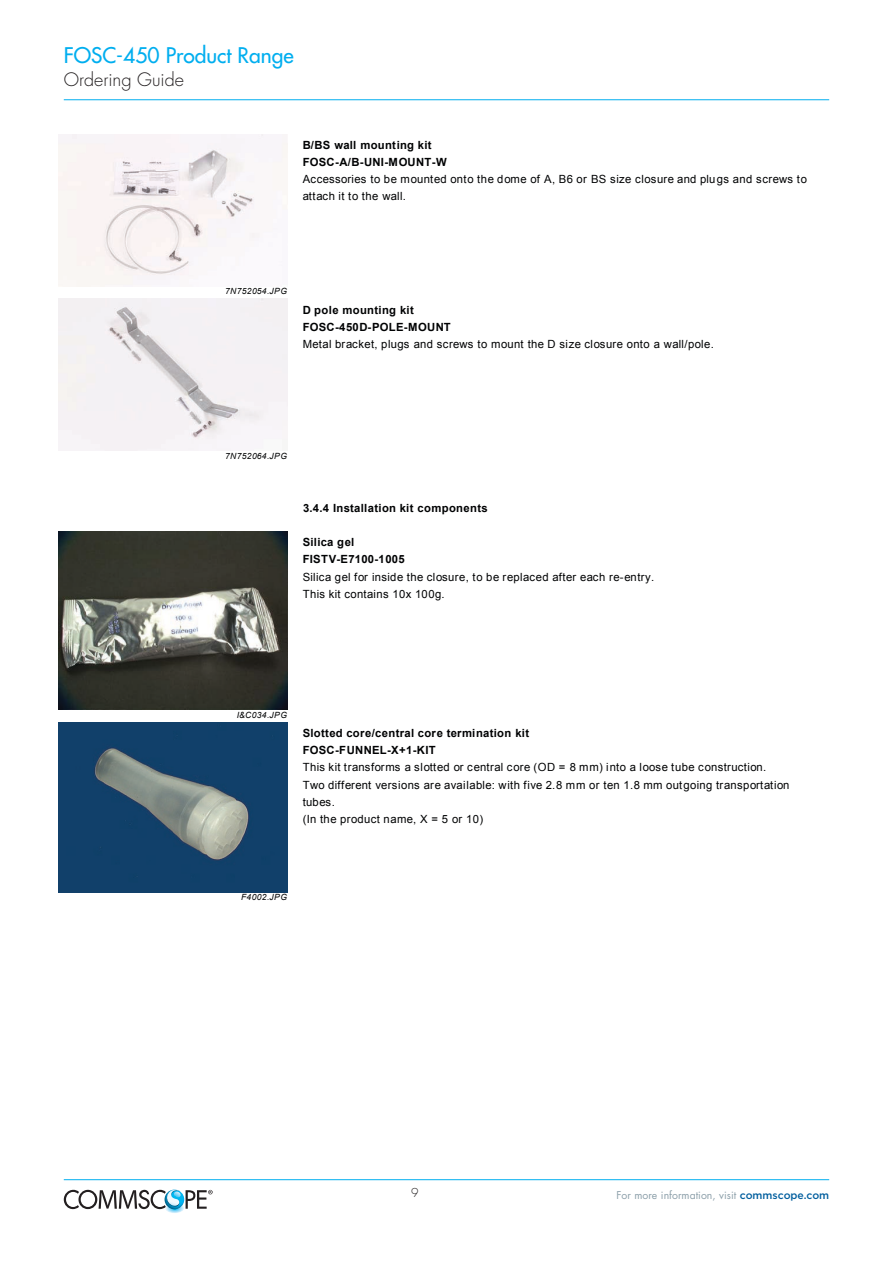
<style>
.page{position:relative;width:893px;height:1263px;background:#fff}
.page>*{position:absolute;margin:0;border:0;box-sizing:border-box;transform-origin:0 0}
.t1{font:500 21px "Futura Std";color:#00aeef}
.t2{font:300 18px "Futura Std";color:#231f20}
.t3{font:300 12px "Futura Std";color:#231f20}
.t4{font:11.25px/17.1px "Arial";letter-spacing:.025em;color:#010203}
.t5{font:700 11.25px "Arial";letter-spacing:.025em;color:#010203}
.t6{font:10.5px "Futura Std";color:#8da0aa}
.t7{font:italic 8.55px "Arial";letter-spacing:.045em;color:#010203}
.s1{font-weight:700}
.s2{font-family:"Gotham";font-weight:500;color:#005e9e}
</style>
<div class="page">
<hr style="left:64px;top:1179px;width:765px;height:1px;background:#00aeef">
<hr style="left:64px;top:99px;width:765px;height:1px;background:#00aeef">
<svg style="left:64px;top:1189px;width:149px;height:24px"></svg>
<img style="left:58px;top:134px;width:229px;height:152px">
<img style="left:58px;top:299px;width:229px;height:152px">
<img style="left:58px;top:532px;width:229px;height:178px">
<img style="left:58px;top:722px;width:229px;height:170px">
<h1 class="t1" style="left:64px;top:42px;width:231px">FOSC-450 Product Range</h1>
<h2 class="t2" style="left:64px;top:68px;width:122px">Ordering Guide</h2>
<p class="t4" style="left:303px;top:137px;width:506px"><span class="s1">B/BS wall mounting kit<br>FOSC-A/B-UNI-MOUNT-W<br></span>Accessories to be mounted onto the dome of A, B6 or BS size closure and plugs and screws to attach it to the wall.</p>
<p class="t7" style="left:225px;top:285px;width:64px">7N752054.JPG</p>
<p class="t4" style="left:303px;top:301px;width:413px"><span class="s1">D pole mounting kit<br>FOSC-450D-POLE-MOUNT<br></span>Metal bracket, plugs and screws to mount the D size closure onto a wall/pole.</p>
<p class="t7" style="left:225px;top:450px;width:64px">7N752064.JPG</p>
<p class="t5" style="left:303px;top:501px;width:186px">3.4.4 Installation kit components</p>
<p class="t4" style="left:303px;top:534px;width:353px"><span class="s1">Silica gel<br>FISTV-E7100-1005<br></span>Silica gel for inside the closure, to be replaced after each re-entry.<br>This kit contains 10x 100g.</p>
<p class="t7" style="left:237px;top:709px;width:52px">I&amp;C034.JPG</p>
<p class="t4" style="left:303px;top:725px;width:488px"><span class="s1">Slotted core/central core termination kit<br>FOSC-FUNNEL-X+1-KIT<br></span>This kit transforms a slotted or central core (OD = 8 mm) into a loose tube construction.<br>Two different versions are available: with five 2.8 mm or ten 1.8 mm outgoing transportation tubes.<br>(In the product name, X = 5 or 10)</p>
<p class="t7" style="left:241px;top:891px;width:47px">F4002.JPG</p>
<p class="t3" style="left:411px;top:1185px;width:9px">9</p>
<p class="t6" style="left:616px;top:1188px;width:214px">For more information, visit <span class="s2">commscope.com</span></p>
</div>
